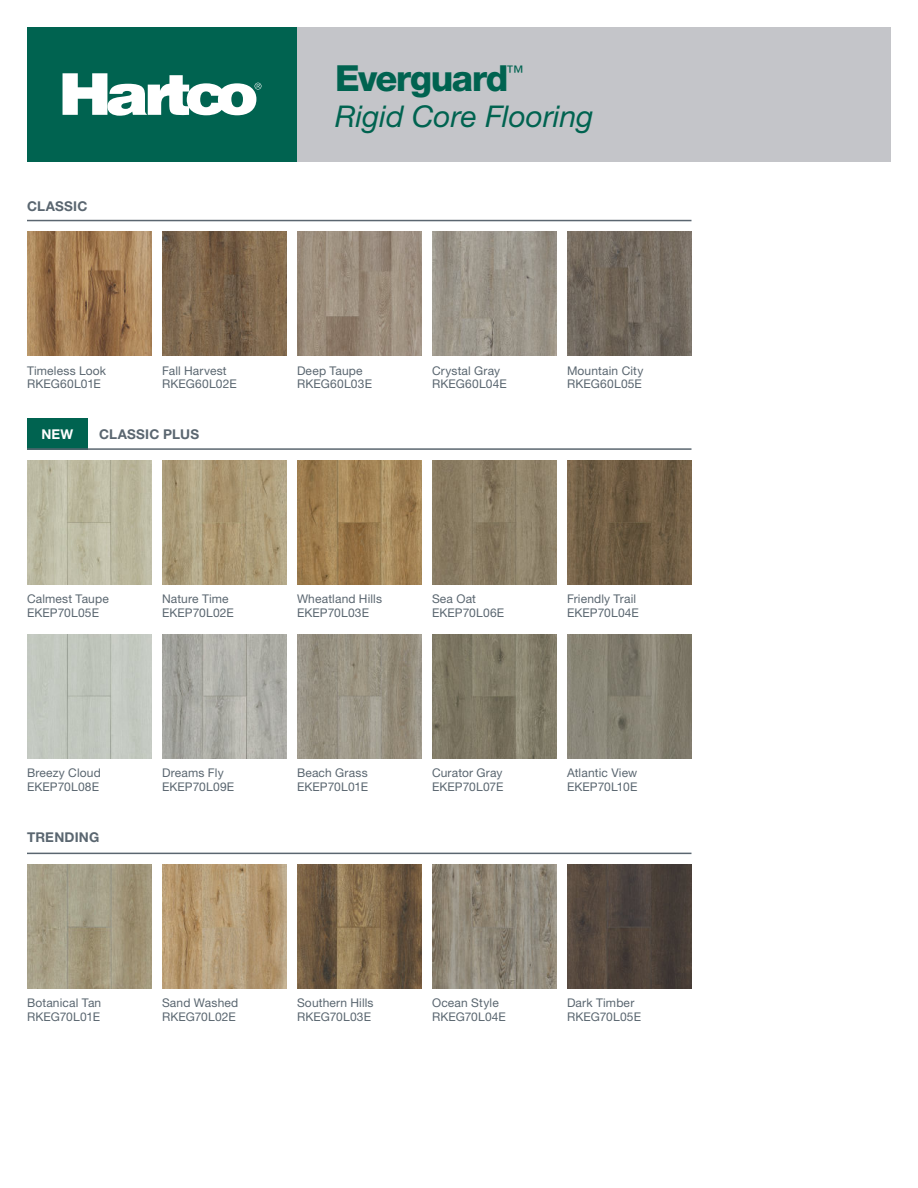
<style>
.page{position:relative;width:918px;height:1188px;background:#fff}
.page>*{position:absolute;margin:0;border:0;box-sizing:border-box;transform-origin:0 0}
.t1{font:800 36px "Helvetica Neue";letter-spacing:-.04em;color:#006350}
.t2{font:italic 30px "Helvetica Neue";color:#006350}
.t3{font:700 13.5px "Helvetica Neue";letter-spacing:.015em;color:#5a6670}
.t4{font:700 13.5px "Helvetica Neue";color:#fff}
.t5{font:12px "Helvetica Neue";letter-spacing:.015em;color:#5a6670}
</style>
<div class="page">
<div style="left:295px;top:27px;width:596px;height:135px;background:#c4c5c9"></div>
<div style="left:27px;top:27px;width:270px;height:135px;background:#006350"></div>
<img style="left:27px;top:232px;width:124px;height:124px">
<img style="left:297px;top:634px;width:124px;height:124px">
<img style="left:432px;top:460px;width:124px;height:125px">
<img style="left:27px;top:865px;width:124px;height:124px">
<img style="left:297px;top:232px;width:124px;height:124px">
<img style="left:297px;top:460px;width:124px;height:125px">
<div style="left:27px;top:634px;width:124px;height:124px;background:#c2c8bf"></div>
<img style="left:297px;top:865px;width:124px;height:124px">
<img style="left:567px;top:865px;width:124px;height:124px">
<img style="left:162px;top:232px;width:124px;height:124px">
<img style="left:162px;top:460px;width:124px;height:125px">
<img style="left:432px;top:634px;width:124px;height:124px">
<img style="left:432px;top:865px;width:124px;height:124px">
<img style="left:432px;top:232px;width:124px;height:124px">
<img style="left:567px;top:460px;width:124px;height:125px">
<img style="left:162px;top:634px;width:124px;height:124px">
<img style="left:162px;top:865px;width:124px;height:124px">
<img style="left:567px;top:232px;width:124px;height:124px">
<img style="left:27px;top:460px;width:124px;height:125px">
<img style="left:567px;top:634px;width:124px;height:124px">
<div style="left:27px;top:418px;width:61px;height:32px;background:#006350"></div>
<hr style="left:27px;top:220px;width:665px;height:1px;background:#5a6670">
<hr style="left:27px;top:448px;width:665px;height:2px;background:#5a6670">
<hr style="left:27px;top:853px;width:665px;height:1px;background:#5a6670">
<svg style="left:63px;top:73px;width:198px;height:43px"></svg>
<p class="t3" style="left:27px;top:197px;width:62px">CLASSIC</p>
<p class="t1" style="left:335px;top:56px;width:190px">Everguard<sup>™</sup></p>
<p class="t2" style="left:335px;top:98px;width:260px">Rigid Core Flooring</p>
<p class="t5" style="left:27px;top:363px;width:81px">Timeless Look</p>
<p class="t5" style="left:27px;top:377px;width:75px">RKEG60L01E</p>
<p class="t5" style="left:162px;top:363px;width:66px">Fall Harvest</p>
<p class="t5" style="left:162px;top:377px;width:76px">RKEG60L02E</p>
<p class="t4" style="left:41px;top:426px;width:34px">NEW</p>
<p class="t3" style="left:99px;top:426px;width:102px">CLASSIC PLUS</p>
<p class="t5" style="left:297px;top:363px;width:67px">Deep Taupe</p>
<p class="t5" style="left:297px;top:377px;width:77px">RKEG60L03E</p>
<p class="t5" style="left:432px;top:363px;width:70px">Crystal Gray</p>
<p class="t5" style="left:432px;top:377px;width:76px">RKEG60L04E</p>
<p class="t5" style="left:567px;top:363px;width:78px">Mountain City</p>
<p class="t5" style="left:567px;top:377px;width:76px">RKEG60L05E</p>
<p class="t5" style="left:27px;top:592px;width:83px">Calmest Taupe</p>
<p class="t5" style="left:27px;top:605px;width:74px">EKEP70L05E</p>
<p class="t5" style="left:162px;top:592px;width:68px">Nature Time</p>
<p class="t5" style="left:162px;top:605px;width:73px">EKEP70L02E</p>
<p class="t5" style="left:27px;top:766px;width:75px">Breezy Cloud</p>
<p class="t5" style="left:27px;top:779px;width:74px">EKEP70L08E</p>
<p class="t3" style="left:27px;top:829px;width:74px">TRENDING</p>
<p class="t5" style="left:162px;top:766px;width:63px">Dreams Fly</p>
<p class="t5" style="left:162px;top:779px;width:74px">EKEP70L09E</p>
<p class="t5" style="left:297px;top:592px;width:87px">Wheatland Hills</p>
<p class="t5" style="left:297px;top:605px;width:74px">EKEP70L03E</p>
<p class="t5" style="left:432px;top:592px;width:46px">Sea Oat</p>
<p class="t5" style="left:432px;top:605px;width:74px">EKEP70L06E</p>
<p class="t5" style="left:297px;top:766px;width:72px">Beach Grass</p>
<p class="t5" style="left:297px;top:779px;width:73px">EKEP70L01E</p>
<p class="t5" style="left:432px;top:766px;width:72px">Curator Gray</p>
<p class="t5" style="left:432px;top:779px;width:73px">EKEP70L07E</p>
<p class="t5" style="left:567px;top:592px;width:71px">Friendly Trail</p>
<p class="t5" style="left:567px;top:605px;width:73px">EKEP70L04E</p>
<p class="t5" style="left:567px;top:766px;width:72px">Atlantic View</p>
<p class="t5" style="left:567px;top:779px;width:72px">EKEP70L10E</p>
<p class="t5" style="left:27px;top:996px;width:76px">Botanical Tan</p>
<p class="t5" style="left:27px;top:1010px;width:75px">RKEG70L01E</p>
<p class="t5" style="left:162px;top:996px;width:78px">Sand Washed</p>
<p class="t5" style="left:162px;top:1010px;width:75px">RKEG70L02E</p>
<p class="t5" style="left:297px;top:996px;width:78px">Southern Hills</p>
<p class="t5" style="left:297px;top:1010px;width:76px">RKEG70L03E</p>
<p class="t5" style="left:432px;top:996px;width:68px">Ocean Style</p>
<p class="t5" style="left:432px;top:1010px;width:75px">RKEG70L04E</p>
<p class="t5" style="left:567px;top:996px;width:69px">Dark Timber</p>
<p class="t5" style="left:567px;top:1010px;width:76px">RKEG70L05E</p>
</div>
